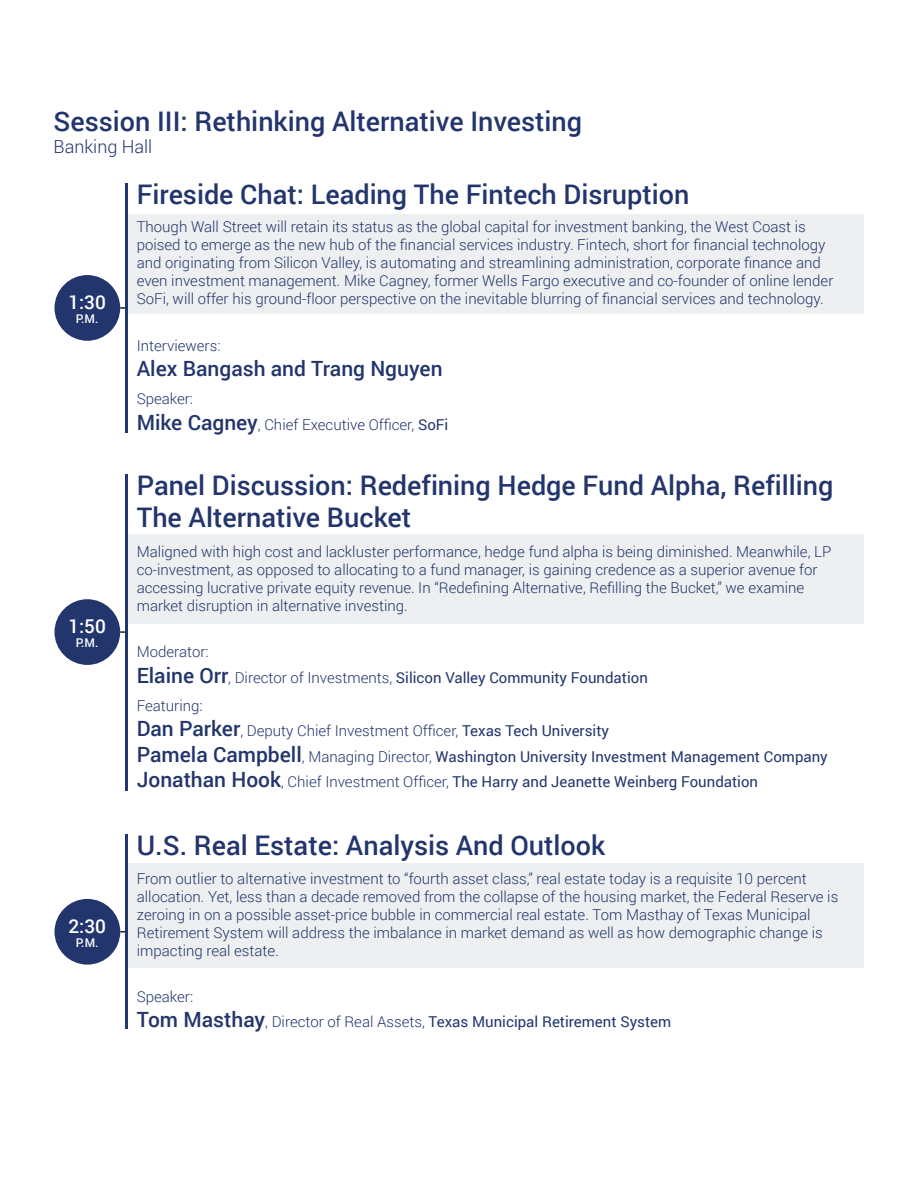
<style>
.page{position:relative;width:918px;height:1188px;background:#fff}
.page>*{position:absolute;margin:0;border:0;box-sizing:border-box;transform-origin:0 0}
.t1{font:500 27px/32.4px "Roboto";color:#22356c}
.t2{font:500 21px "Roboto";color:#22356c}
.t3{font:500 19.05px "Roboto";color:#fff}
.t4{font:300 18px "Roboto";color:#22356c}
.t5{font:300 15px/18px "Roboto";color:#22356c}
.t6{font:15px/25.2px "Roboto";color:#22356c}
.t7{font:500 12px "Roboto";color:#fff}
.s1{font-weight:500;font-size:21px}
.s2{font-weight:400}
.s3{font-weight:300}
</style>
<div class="page">
<div style="left:55px;top:275px;width:65px;height:66px;background:#22356c;border-radius:33px"></div>
<div style="left:55px;top:599px;width:65px;height:66px;background:#22356c;border-radius:33px"></div>
<div style="left:55px;top:899px;width:65px;height:66px;background:#22356c;border-radius:33px"></div>
<div style="left:127px;top:534px;width:737px;height:90px;background:#edeff0"></div>
<div style="left:126px;top:214px;width:738px;height:100px;background:#edeff0"></div>
<hr style="left:125px;top:183px;width:2px;height:250px;background:#22356c">
<hr style="left:125px;top:474px;width:3px;height:316px;background:#22356c">
<div style="left:127px;top:864px;width:737px;height:104px;background:#edeff0"></div>
<hr style="left:125px;top:835px;width:3px;height:194px;background:#22356c">
<h1 class="t1" style="left:54px;top:104px;width:530px">Session III: Rethinking Alternative Investing</h1>
<p class="t4" style="left:54px;top:134px;width:100px">Banking Hall</p>
<h1 class="t1" style="left:137px;top:177px;width:554px">Fireside Chat: Leading The Fintech Disruption</h1>
<p class="t5" style="left:137px;top:217px;width:698px">Though Wall Street will retain its status as the global capital for investment banking, the West Coast is poised to emerge as the new hub of the financial services industry. Fintech, short for financial technology and originating from Silicon Valley, is automating and streamlining administration, corporate finance and even investment management. Mike Cagney, former Wells Fargo executive and co-founder of online lender SoFi, will offer his ground-floor perspective on the inevitable blurring of financial services and technology.</p>
<p class="t5" style="left:137px;top:336px;width:85px">Interviewers:</p>
<h2 class="t2" style="left:137px;top:354px;width:307px">Alex Bangash and Trang Nguyen</h2>
<p class="t5" style="left:137px;top:386px;width:313px;line-height:25.2px">Speaker:<br><span class="s1">Mike Cagney</span>, Chief Executive Officer, <span class="s2">SoFi</span></p>
<h1 class="t1" style="left:137px;top:468px;width:698px">Panel Discussion: Redefining Hedge Fund Alpha, Refilling<br>The Alternative Bucket</h1>
<p class="t5" style="left:137px;top:542px;width:696px">Maligned with high cost and lackluster performance, hedge fund alpha is being diminished. Meanwhile, LP co-investment, as opposed to allocating to a fund manager, is gaining credence as a superior avenue for accessing lucrative private equity revenue. In “Redefining Alternative, Refilling the Bucket,” we examine market disruption in alternative investing.</p>
<p class="t5" style="left:137px;top:639px;width:513px;line-height:25.2px">Moderator:<br><span class="s1">Elaine Orr</span>, Director of Investments, <span class="s2">Silicon Valley Community Foundation</span></p>
<p class="t6" style="left:137px;top:693px;width:693px"><span class="s3">Featuring:<br></span><span class="s1">Dan Parker</span><span class="s3">, Deputy Chief Investment Officer,</span> Texas Tech University<br><span class="s1">Pamela Campbell</span><span class="s3">, Managing Director,</span> Washington University Investment Management Company <span class="s1">Jonathan Hook</span><span class="s3">, Chief Investment Officer,</span> The Harry and Jeanette Weinberg Foundation</p>
<p class="t3" style="left:68px;top:289px;width:39px">1:30</p>
<p class="t7" style="left:76px;top:310px;width:24px">P.M.</p>
<p class="t3" style="left:68px;top:613px;width:39px">1:50</p>
<p class="t7" style="left:76px;top:635px;width:24px">P.M.</p>
<p class="t3" style="left:68px;top:912px;width:39px">2:30</p>
<p class="t7" style="left:76px;top:934px;width:24px">P.M.</p>
<h1 class="t1" style="left:137px;top:828px;width:470px">U.S. Real Estate: Analysis And Outlook</h1>
<p class="t5" style="left:137px;top:869px;width:703px">From outlier to alternative investment to “fourth asset class,” real estate today is a requisite 10 percent allocation. Yet, less than a decade removed from the collapse of the housing market, the Federal Reserve is zeroing in on a possible asset-price bubble in commercial real estate. Tom Masthay of Texas Municipal Retirement System will address the imbalance in market demand as well as how demographic change is impacting real estate.</p>
<p class="t5" style="left:137px;top:984px;width:536px;line-height:25.2px">Speaker:<br><span class="s1">Tom Masthay</span>, Director of Real Assets, <span class="s2">Texas Municipal Retirement System</span></p>
</div>
